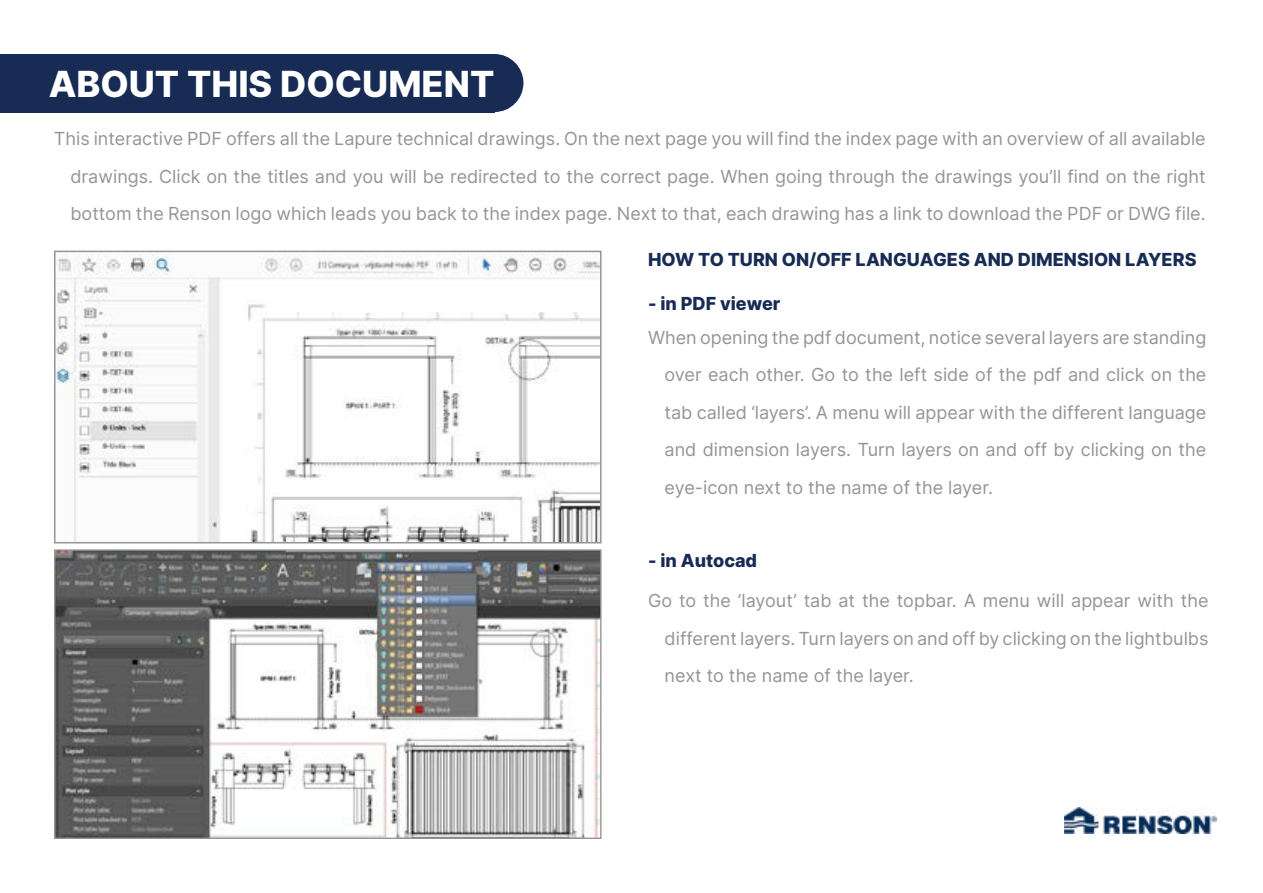
<style>
.page{position:relative;width:1263px;height:893px;background:#fff}
.page>*{position:absolute;margin:0;border:0;box-sizing:border-box;transform-origin:0 0}
.t1{font:800 36px "Inter";color:#fff}
.t2{font:18px/37.5px "Inter";color:#939598;text-align:justify}
.t3{font:800 18px "Inter";color:#172b54}
</style>
<div class="page">
<img style="left:1064px;top:807px;width:152px;height:27px">
<img style="left:57px;top:254px;width:541px;height:286px">
<div style="left:54px;top:251px;width:547px;height:292px;border:2px solid #939598"></div>
<img style="left:56px;top:551px;width:543px;height:286px">
<div style="left:54px;top:549px;width:547px;height:290px;border:1px solid #939598"></div>
<div style="left:0;top:54px;width:494px;height:58px;background:#172b54"></div>
<div style="left:465px;top:54px;width:58px;height:58px;background:#172b54;border-radius:50%"></div>
<h1 class="t1" style="left:49px;top:57px;width:447px">ABOUT THIS DOCUMENT</h1>
<p class="t2" style="left:70px;top:119px;width:1137px;text-indent:-16px">This interactive PDF offers all the Lapure technical drawings. On the next page you will find the index page with an overview of all available drawings. Click on the titles and you will be redirected to the correct page. When going through the drawings you’ll find on the right bottom the Renson logo which leads you back to the index page. Next to that, each drawing has a link to download the PDF or DWG file.</p>
<p class="t3" style="left:648px;top:246px;width:550px">HOW TO TURN ON/OFF LANGUAGES AND DIMENSION LAYERS</p>
<p class="t3" style="left:648px;top:290px;width:134px">- in PDF viewer</p>
<p class="t2" style="left:665px;top:318px;width:543px;text-indent:-17px">When opening the pdf document, notice several layers are standing over each other. Go to the left side of the pdf and click on the tab called ‘layers’. A menu will appear with the different language and dimension layers. Turn layers on and off by clicking on the eye-icon next to the name of the layer.</p>
<p class="t3" style="left:648px;top:547px;width:111px">- in Autocad</p>
<p class="t2" style="left:665px;top:581px;width:545px;text-indent:-17px">Go to the ‘layout’ tab at the topbar. A menu will appear with the different layers. Turn layers on and off by clicking on the lightbulbs next to the name of the layer.</p>
</div>
